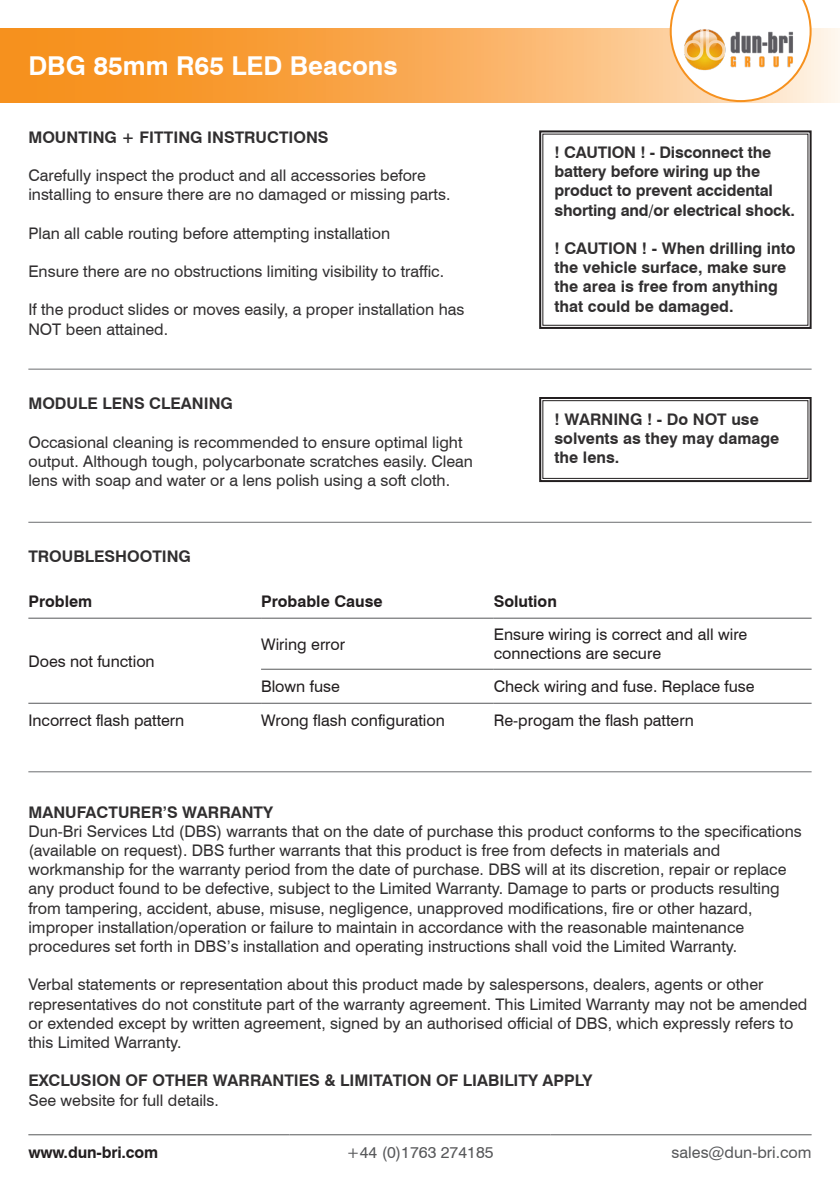
<style>
.page{position:relative;width:840px;height:1191px;background:#fff}
.page>*{position:absolute;margin:0;border:0;box-sizing:border-box;transform-origin:0 0}
.t1{font:700 26px "Swiss 721 BT";color:#fff}
.t2{font:16px/19.2px "Swiss 721 BT";color:#312f30}
.t3{font:700 16px/19.2px "Swiss 721 BT";color:#312f30}
.t4{font:16px/19.2px "Swiss 721 BT";color:#231f20}
.t5{font:700 16px "Swiss 721 BT";color:#231f20}
.t6{font:16px "Swiss 721 BT";color:#57585a}
</style>
<div class="page">
<hr style="left:28px;top:1134px;width:261px;height:1px;background:#57585a">
<hr style="left:289px;top:1134px;width:261px;height:1px;background:#57585a">
<hr style="left:550px;top:1134px;width:261px;height:1px;background:#57585a">
<svg style="left:0;top:28px;width:839px;height:74px;background:#f9a951"></svg>
<svg style="left:669px;top:0;width:142px;height:102px"></svg>
<img style="left:683px;top:28px;width:109px;height:43px">
<hr style="left:28px;top:617px;width:233px;height:1px;background:#57585a">
<hr style="left:261px;top:617px;width:232px;height:1px;background:#57585a">
<hr style="left:493px;top:617px;width:318px;height:1px;background:#57585a">
<hr style="left:261px;top:669px;width:232px;height:1px;background:#57585a">
<hr style="left:493px;top:669px;width:318px;height:1px;background:#57585a">
<hr style="left:28px;top:702px;width:233px;height:1px;background:#57585a">
<hr style="left:261px;top:702px;width:232px;height:1px;background:#57585a">
<hr style="left:493px;top:702px;width:318px;height:1px;background:#57585a">
<svg style="left:539px;top:397px;width:273px;height:86px"></svg>
<div style="left:542px;top:400px;width:265px;height:79px;border:1px solid #231f20"></div>
<hr style="left:28px;top:369px;width:783px;height:1px;background:#6c6d70">
<svg style="left:539px;top:130px;width:273px;height:199px"></svg>
<hr style="left:28px;top:522px;width:783px;height:1px;background:#6c6d70">
<hr style="left:28px;top:771px;width:783px;height:1px;background:#6c6d70">
<p class="t1" style="left:28px;top:50px;width:370px">DBG 85mm R65 LED Beacons</p>
<p class="t3" style="left:28px;top:127px;width:301px">MOUNTING + FITTING INSTRUCTIONS</p>
<p class="t2" style="left:28px;top:166px;width:423px">Carefully inspect the product and all accessories before installing to ensure there are no damaged or missing parts.</p>
<p class="t2" style="left:28px;top:223px;width:363px">Plan all cable routing before attempting installation</p>
<p class="t2" style="left:28px;top:262px;width:417px">Ensure there are no obstructions limiting visibility to traffic.</p>
<p class="t2" style="left:28px;top:300px;width:437px">If the product slides or moves easily, a proper installation has<br>NOT been attained.</p>
<p class="t3" style="left:28px;top:394px;width:206px">MODULE LENS CLEANING</p>
<p class="t2" style="left:28px;top:432px;width:446px">Occasional cleaning is recommended to ensure optimal light output. Although tough, polycarbonate scratches easily. Clean lens with soap and water or a lens polish using a soft cloth.</p>
<p class="t3" style="left:28px;top:547px;width:164px">TROUBLESHOOTING</p>
<p class="t3" style="left:554px;top:142px;width:242px">! CAUTION ! - Disconnect the battery before wiring up the product to prevent accidental shorting and/or electrical shock.</p>
<p class="t3" style="left:554px;top:238px;width:242px">! CAUTION ! - When drilling into the vehicle surface, make sure the area is free from anything that could be damaged.</p>
<p class="t3" style="left:554px;top:409px;width:226px">! WARNING ! - Do NOT use solvents as they may damage the lens.</p>
<p class="t5" style="left:28px;top:592px;width:65px">Problem</p>
<p class="t5" style="left:261px;top:592px;width:123px">Probable Cause</p>
<p class="t5" style="left:493px;top:592px;width:65px">Solution</p>
<p class="t4" style="left:28px;top:651px;width:128px">Does not function</p>
<p class="t4" style="left:261px;top:634px;width:86px">Wiring error</p>
<p class="t4" style="left:493px;top:625px;width:255px">Ensure wiring is correct and all wire connections are secure</p>
<p class="t4" style="left:261px;top:677px;width:80px">Blown fuse</p>
<p class="t4" style="left:493px;top:677px;width:262px">Check wiring and fuse. Replace fuse</p>
<p class="t4" style="left:28px;top:711px;width:157px">Incorrect flash pattern</p>
<p class="t4" style="left:261px;top:711px;width:185px">Wrong flash configuration</p>
<p class="t4" style="left:493px;top:711px;width:201px">Re-progam the flash pattern</p>
<p class="t3" style="left:28px;top:802px;width:246px">MANUFACTURER’S WARRANTY</p>
<p class="t2" style="left:28px;top:821px;width:774px">Dun-Bri Services Ltd (DBS) warrants that on the date of purchase this product conforms to the specifications (available on request). DBS further warrants that this product is free from defects in materials and workmanship for the warranty period from the date of purchase. DBS will at its discretion, repair or replace any product found to be defective, subject to the Limited Warranty. Damage to parts or products resulting from tampering, accident, abuse, misuse, negligence, unapproved modifications, fire or other hazard, improper installation/operation or failure to maintain in accordance with the reasonable maintenance procedures set forth in DBS’s installation and operating instructions shall void the Limited Warranty.</p>
<p class="t2" style="left:28px;top:975px;width:780px">Verbal statements or representation about this product made by salespersons, dealers, agents or other representatives do not constitute part of the warranty agreement. This Limited Warranty may not be amended or extended except by written agreement, signed by an authorised official of DBS, which expressly refers to this Limited Warranty.</p>
<p class="t3" style="left:28px;top:1071px;width:565px">EXCLUSION OF OTHER WARRANTIES &amp; LIMITATION OF LIABILITY APPLY</p>
<p class="t2" style="left:28px;top:1090px;width:192px">See website for full details.</p>
<p class="t5" style="left:28px;top:1142px;width:131px">www.dun-bri.com</p>
<p class="t6" style="left:346px;top:1142px;width:149px">+44 (0)1763 274185</p>
<p class="t6" style="left:671px;top:1142px;width:141px">sales@dun-bri.com</p>
</div>
